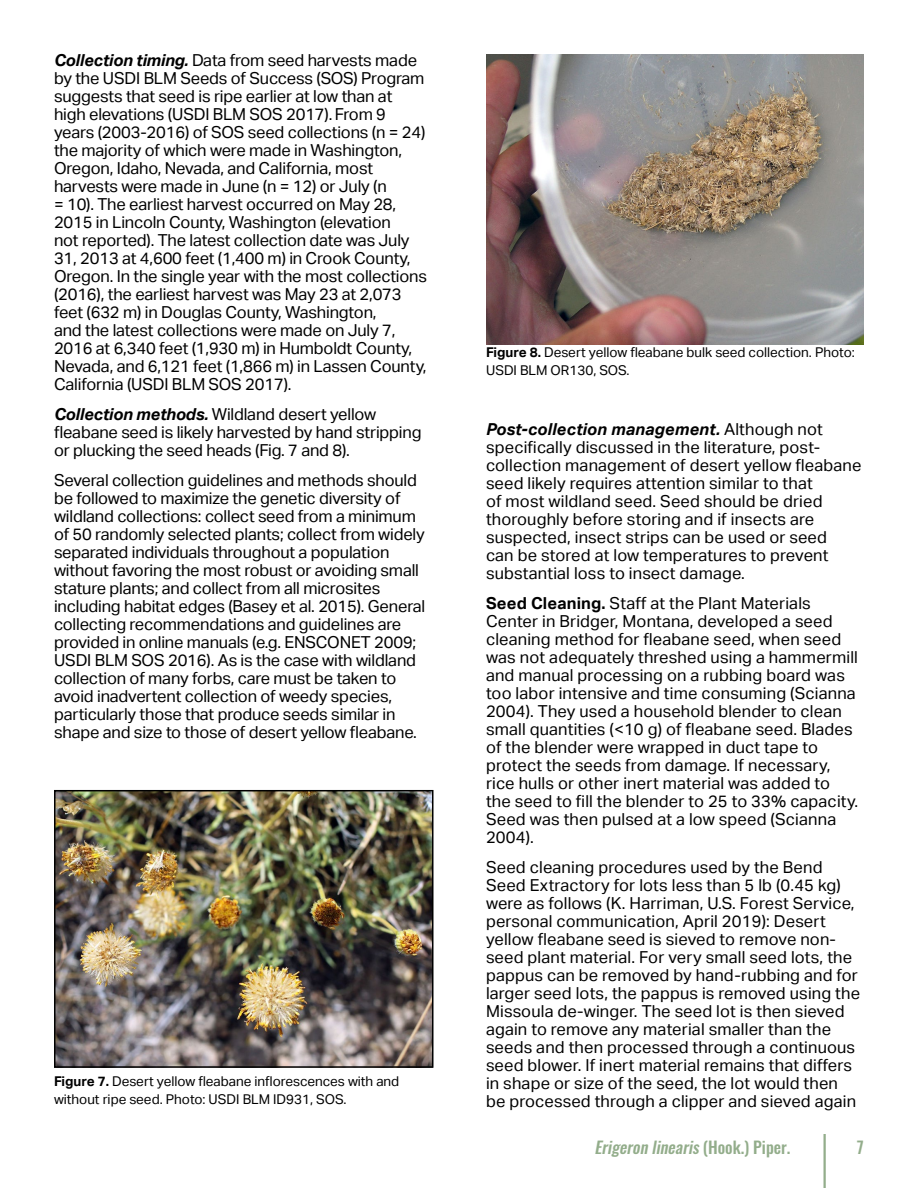
<style>
.page{position:relative;width:918px;height:1188px;background:#fff}
.page>*{position:absolute;margin:0;border:0;box-sizing:border-box;transform-origin:0 0}
.t1{font:16.5px/18px "Aktiv Grotesk";letter-spacing:-.01em;color:#000}
.t2{font:16.5px/18px "Aktiv Grotesk";letter-spacing:.01em;color:#000}
.t3{font:italic 500 16.5px "Oswald";color:#93ad8b}
.t4{font:500 16.5px "Oswald";color:#93ad8b}
.t5{font:13.5px/18px "Aktiv Grotesk";color:#000}
.s1{font-weight:700;font-style:italic}
.s2{font-weight:700}
.s3{font-style:normal}
</style>
<div class="page">
<hr style="left:824px;top:1134px;width:2px;height:54px;background:#93ad8b">
<img style="left:57px;top:793px;width:374px;height:272px">
<div style="left:54px;top:790px;width:380px;height:278px;border:2px solid #000"></div>
<img style="left:486px;top:55px;width:378px;height:289px">
<p class="t1" style="left:54px;top:51px;width:375px"><span class="s1">Collection timing.</span> Data from seed harvests made by the USDI BLM Seeds of Success (SOS) Program suggests that seed is ripe earlier at low than at high elevations (USDI BLM SOS 2017). From 9 years (2003-2016) of SOS seed collections (n = 24) the majority of which were made in Washington, Oregon, Idaho, Nevada, and California, most harvests were made in June (n = 12) or July (n<br>= 10). The earliest harvest occurred on May 28, 2015 in Lincoln County, Washington (elevation<br>not reported). The latest collection date was July 31, 2013 at 4,600 feet (1,400 m) in Crook County, Oregon. In the single year with the most collections (2016), the earliest harvest was May 23 at 2,073 feet (632 m) in Douglas County, Washington,<br>and the latest collections were made on July 7, 2016 at 6,340 feet (1,930 m) in Humboldt County, Nevada, and 6,121 feet (1,866 m) in Lassen County, California (USDI BLM SOS 2017).</p>
<p class="t1" style="left:54px;top:405px;width:369px"><span class="s1">Collection methods.</span> Wildland desert yellow fleabane seed is likely harvested by hand stripping or plucking the seed heads (Fig. 7 and 8).</p>
<p class="t1" style="left:54px;top:471px;width:373px">Several collection guidelines and methods should be followed to maximize the genetic diversity of wildland collections: collect seed from a minimum of 50 randomly selected plants; collect from widely separated individuals throughout a population without favoring the most robust or avoiding small stature plants; and collect from all microsites including habitat edges (Basey et al. 2015). General collecting recommendations and guidelines are provided in online manuals (e.g. ENSCONET 2009; USDI BLM SOS 2016). As is the case with wildland collection of many forbs, care must be taken to avoid inadvertent collection of weedy species, particularly those that produce seeds similar in shape and size to those of desert yellow fleabane.</p>
<p class="t5" style="left:54px;top:1072px;width:347px"><span class="s2">Figure 7.</span> Desert yellow fleabane inflorescences with and without ripe seed. Photo: USDI BLM ID931, SOS.</p>
<p class="t5" style="left:486px;top:344px;width:370px"><span class="s2">Figure 8.</span> Desert yellow fleabane bulk seed collection. Photo:<br>USDI BLM OR130, SOS.</p>
<p class="t2" style="left:486px;top:421px;width:377px"><span class="s1">Post-collection management.</span> Although not specifically discussed in the literature, post&shy;collection management of desert yellow fleabane seed likely requires attention similar to that<br>of most wildland seed. Seed should be dried thoroughly before storing and if insects are suspected, insect strips can be used or seed<br>can be stored at low temperatures to prevent substantial loss to insect damage.</p>
<p class="t2" style="left:486px;top:595px;width:374px"><span class="s2">Seed Cleaning.</span> Staff at the Plant Materials Center in Bridger, Montana, developed a seed cleaning method for fleabane seed, when seed was not adequately threshed using a hammermill and manual processing on a rubbing board was too labor intensive and time consuming (Scianna 2004). They used a household blender to clean small quantities (&lt;10 g) of fleabane seed. Blades of the blender were wrapped in duct tape to protect the seeds from damage. If necessary, rice hulls or other inert material was added to the seed to fill the blender to 25 to 33% capacity.<br>Seed was then pulsed at a low speed (Scianna 2004).</p>
<p class="t2" style="left:486px;top:859px;width:376px">Seed cleaning procedures used by the Bend Seed Extractory for lots less than 5 lb (0.45 kg) were as follows (K. Harriman, U.S. Forest Service, personal communication, April 2019): Desert yellow fleabane seed is sieved to remove non&shy;seed plant material. For very small seed lots, the pappus can be removed by hand-rubbing and for larger seed lots, the pappus is removed using the Missoula de-winger. The seed lot is then sieved again to remove any material smaller than the seeds and then processed through a continuous seed blower. If inert material remains that differs in shape or size of the seed, the lot would then be processed through a clipper and sieved again</p>
<p class="t3" style="left:595px;top:1138px;width:198px">Erigeronlinearis<span class="s3">( H o o k . ) P i p e r .</span></p>
<p class="t4" style="left:857px;top:1138px;width:9px">7</p>
</div>
